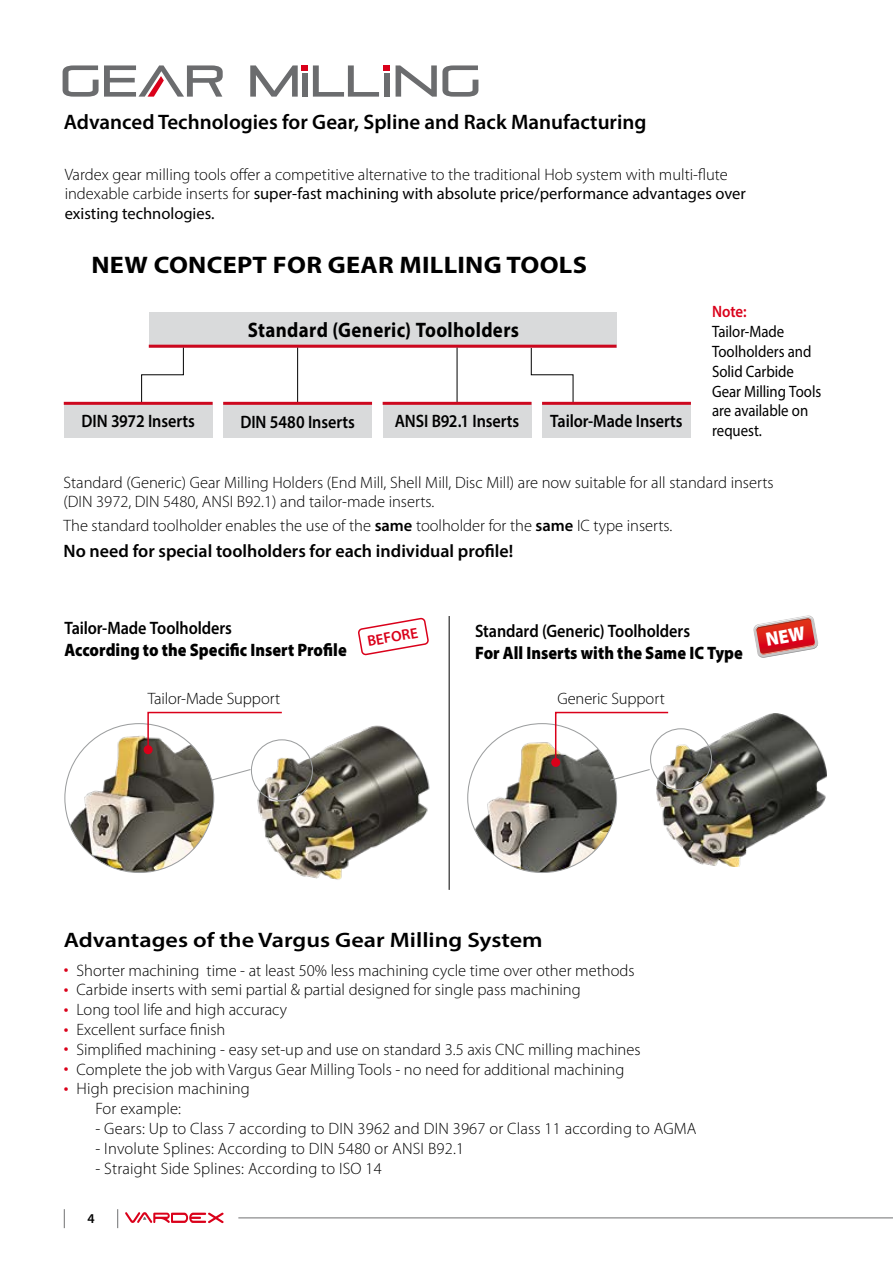
<style>
.page{position:relative;width:893px;height:1263px;background:#fff}
.page>*{position:absolute;margin:0;border:0;box-sizing:border-box;transform-origin:0 0}
.t1{font:700 24px "Myriad Pro";letter-spacing:.01em;color:#000;scale:1.1 1}
.t2{font:600 21px "Myriad Pro";color:#000}
.t3{font:600 21px "Myriad Pro";color:#000;scale:1.15 1}
.t4{font:700 21px "Myriad Pro";letter-spacing:.02em;color:#000;scale:.9 1}
.t5{font:600 18px "Myriad Pro";letter-spacing:-.005em;color:#000;scale:.9 1}
.t6{font:900 18px "Myriad Pro";color:#000;scale:.9 1}
.t7{font:600 18px "Myriad Pro";letter-spacing:-.005em;color:#000}
.t8{font:300 16.5px/19.8px "Myriad Pro";color:#000}
.t9{font:16.5px/19.8px "Myriad Pro";color:#000;scale:.9 1}
.t10{font:600 16.5px "Myriad Pro";color:#da001a;scale:.9 1}
.t11{font:600 15px "Myriad Pro";color:#da001a}
.t12{font:600 13.5px "Myriad Pro";color:#000}
.s1{font-weight:400}
.s2{font-weight:600}
.s3{font-weight:600;font-size:15px;color:#da001a}
</style>
<div class="page">
<hr style="left:238px;top:1217px;width:655px;height:1px;background:#707172">
<svg style="left:125px;top:1212px;width:99px;height:11px"></svg>
<svg style="left:117px;top:1209px;width:1px;height:19px"></svg>
<svg style="left:64px;top:1209px;width:1px;height:19px"></svg>
<svg style="left:396px;top:65px;width:82px;height:32px"></svg>
<svg style="left:63px;top:65px;width:160px;height:32px"></svg>
<svg style="left:250px;top:65px;width:140px;height:32px"></svg>
<img style="left:255px;top:725px;width:175px;height:155px">
<div style="left:251px;top:739px;width:62px;height:62px;border:1px solid #9c9e9f;border-radius:50%"></div>
<img style="left:66px;top:726px;width:148px;height:146px">
<svg style="left:358px;top:618px;width:71px;height:37px"></svg>
<svg style="left:210px;top:768px;width:42px;height:13px"></svg>
<hr style="left:449px;top:616px;width:1px;height:274px;background:#000">
<img style="left:656px;top:714px;width:170px;height:152px">
<img style="left:468px;top:724px;width:149px;height:148px;border-radius:74px">
<div style="left:650px;top:728px;width:62px;height:62px;border:1px solid #9c9e9f;border-radius:50%"></div>
<svg style="left:147px;top:711px;width:136px;height:40px"></svg>
<div style="left:144px;top:745px;width:9px;height:9px;background:#da001a;border-radius:50%"></div>
<div style="left:551px;top:758px;width:9px;height:9px;background:#da001a;border-radius:50%"></div>
<svg style="left:554px;top:711px;width:116px;height:70px"></svg>
<svg style="left:530px;top:348px;width:44px;height:55px"></svg>
<div style="left:149px;top:312px;width:467px;height:36px;background:#d9dadb"></div>
<hr style="left:149px;top:345px;width:467px;height:3px;background:#cd071e">
<hr style="left:297px;top:348px;width:1px;height:54px;background:#000">
<hr style="left:457px;top:348px;width:1px;height:54px;background:#000">
<svg style="left:141px;top:347px;width:43px;height:55px"></svg>
<div style="left:64px;top:402px;width:149px;height:36px;background:#d9dadb"></div>
<hr style="left:64px;top:402px;width:149px;height:3px;background:#cd071e">
<div style="left:223px;top:402px;width:149px;height:36px;background:#d9dadb"></div>
<hr style="left:223px;top:402px;width:149px;height:3px;background:#cd071e">
<div style="left:383px;top:402px;width:148px;height:36px;background:#d9dadb"></div>
<hr style="left:383px;top:402px;width:148px;height:3px;background:#cd071e">
<div style="left:542px;top:402px;width:149px;height:36px;background:#d9dadb"></div>
<hr style="left:542px;top:402px;width:149px;height:3px;background:#cd071e">
<svg style="left:753px;top:615px;width:66px;height:43px"></svg>
<p class="t2" style="left:64px;top:108px;width:584px">Advanced Technologies for Gear, Spline and Rack Manufacturing</p>
<p class="t8" style="left:65px;top:164px;width:683px">Vardex gear milling tools offer a competitive alternative to the traditional Hob system with multi-flute indexable carbide inserts for <span class="s1">super-fast machining with absolute price/performance advantages over existing technologies.</span></p>
<h1 class="t1" style="left:91px;top:249px;width:452px">NEW CONCEPT FOR GEAR MILLING TOOLS</h1>
<p class="t4" style="left:248px;top:316px;width:303px">Standard (Generic) Toolholders</p>
<p class="t5" style="left:81px;top:409px;width:128px">DIN 3972 Inserts</p>
<p class="t5" style="left:240px;top:410px;width:129px">DIN 5480 Inserts</p>
<p class="t5" style="left:395px;top:409px;width:140px">ANSI B92.1 Inserts</p>
<p class="t5" style="left:550px;top:409px;width:149px">Tailor-Made Inserts</p>
<p class="t10" style="left:712px;top:301px;width:40px">Note:</p>
<p class="t9" style="left:712px;top:321px;width:123px">Tailor-Made<br>Toolholders and<br>Solid Carbide<br>Gear Milling Tools are available on request.</p>
<p class="t8" style="left:64px;top:472px;width:712px">Standard (Generic) Gear Milling Holders (End Mill, Shell Mill, Disc Mill) are now suitable for all standard inserts (DIN 3972, DIN 5480, ANSI B92.1) and tailor-made inserts.</p>
<p class="t8" style="left:64px;top:516px;width:610px">The standard toolholder enables the use of the <span class="s2">same</span> toolholder for the <span class="s2">same</span> IC type inserts.</p>
<p class="t7" style="left:64px;top:540px;width:451px">No need for special toolholders for each individual profile!</p>
<p class="t5" style="left:64px;top:617px;width:188px">Tailor-Made Toolholders</p>
<p class="t6" style="left:64px;top:638px;width:315px">According to the Specific Insert Profile</p>
<p class="t11" style="left:366px;top:632px;width:53px;rotate:-10deg">BEFORE</p>
<p class="t5" style="left:475px;top:620px;width:240px">Standard (Generic) Toolholders</p>
<p class="t6" style="left:475px;top:641px;width:299px">For All Inserts with the Same IC Type</p>
<p class="t8" style="left:148px;top:688px;width:134px">Tailor-Made Support</p>
<p class="t8" style="left:557px;top:688px;width:109px">Generic Support</p>
<p class="t3" style="left:64px;top:927px;width:418px">Advantages of the Vargus Gear Milling System</p>
<p class="t8" style="left:64px;top:960px;width:572px"><span class="s3">•</span> Shorter machining time - at least 50% less machining cycle time over other methods</p>
<p class="t8" style="left:64px;top:980px;width:518px"><span class="s3">•</span> Carbide inserts with semi partial &amp; partial designed for single pass machining</p>
<p class="t8" style="left:64px;top:1000px;width:225px"><span class="s3">•</span> Long tool life and high accuracy</p>
<p class="t8" style="left:64px;top:1019px;width:163px"><span class="s3">•</span> Excellent surface finish</p>
<p class="t8" style="left:64px;top:1039px;width:578px"><span class="s3">•</span> Simplified machining - easy set-up and use on standard 3.5 axis CNC milling machines</p>
<p class="t8" style="left:64px;top:1059px;width:562px"><span class="s3">•</span> Complete the job with Vargus Gear Milling Tools - no need for additional machining</p>
<p class="t8" style="left:95px;top:1079px;width:156px;text-indent:-32px"><span class="s3">•</span> High precision machining<br>For example:</p>
<p class="t8" style="left:95px;top:1118px;width:602px">- Gears: Up to Class 7 according to DIN 3962 and DIN 3967 or Class 11 according to AGMA</p>
<p class="t8" style="left:95px;top:1138px;width:370px">- Involute Splines: According to DIN 5480 or ANSI B92.1</p>
<p class="t8" style="left:95px;top:1158px;width:288px">- Straight Side Splines: According to ISO 14</p>
<p class="t12" style="left:87px;top:1209px;width:9px">4</p>
</div>
